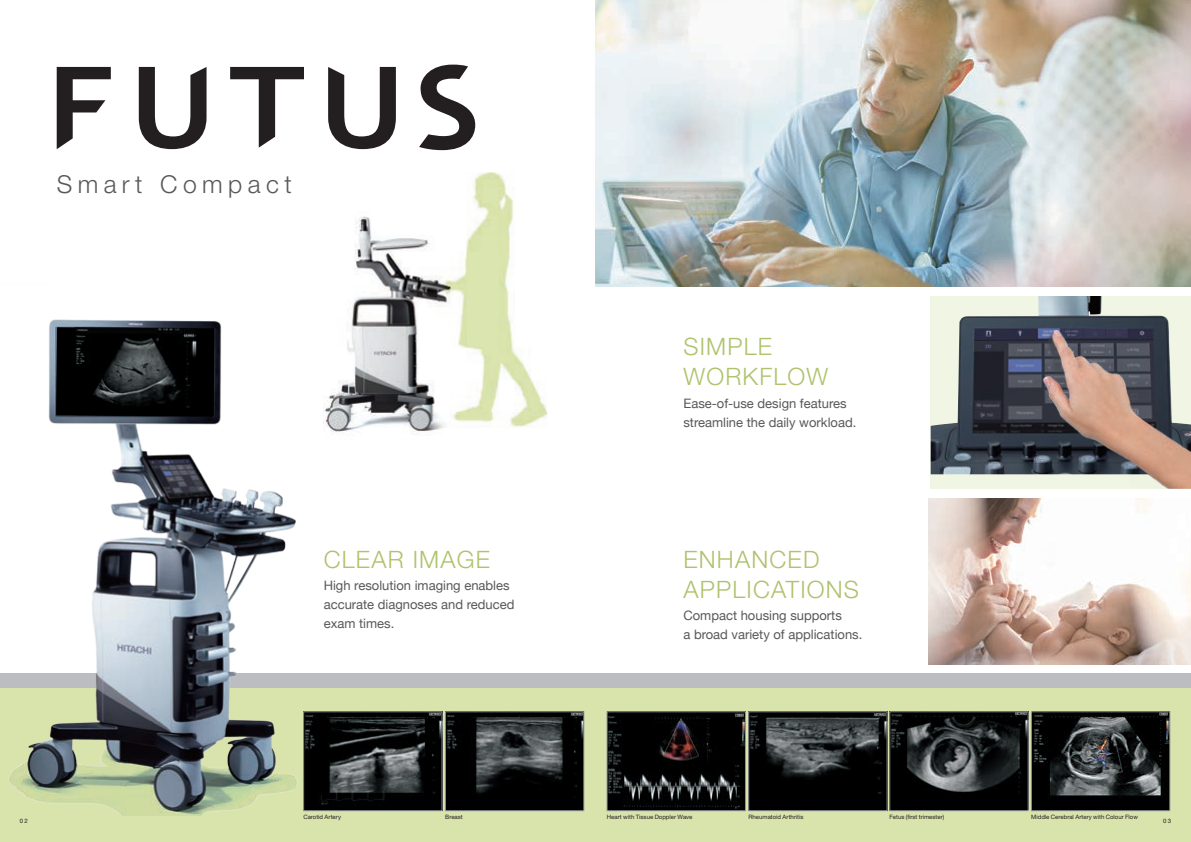
<style>
.page{position:relative;width:1191px;height:842px;background:#fff}
.page>*{position:absolute;margin:0;border:0;box-sizing:border-box;transform-origin:0 0}
.t1{font:300 24.7px "Helvetica Neue";letter-spacing:.22em;color:#57585a}
.t2{font:300 24px/30px "Helvetica Neue";letter-spacing:.05em;color:#afc26c}
.t3{font:13px/19px "Helvetica Neue";color:#57585a}
.t4{font:6px "Helvetica Neue";color:#231f20}
</style>
<div class="page">
<img style="left:324px;top:173px;width:224px;height:262px">
<img style="left:928px;top:498px;width:263px;height:166px">
<img style="left:595px;top:0;width:596px;height:287px">
<div style="left:0;top:681px;width:1191px;height:161px;background:#d9e3ac"></div>
<svg style="left:57px;top:67px;width:54px;height:82px"></svg>
<svg style="left:139px;top:67px;width:67px;height:82px"></svg>
<svg style="left:328px;top:67px;width:68px;height:82px"></svg>
<svg style="left:230px;top:67px;width:74px;height:81px"></svg>
<svg style="left:419px;top:65px;width:56px;height:85px"></svg>
<div style="left:930px;top:296px;width:261px;height:193px;background:#f1f6e4"></div>
<img style="left:930px;top:296px;width:239px;height:178px">
<img style="left:1028px;top:329px;width:163px;height:160px">
<img style="left:447px;top:713px;width:135px;height:96px">
<div style="left:445px;top:711px;width:139px;height:100px;border:1px solid #939598"></div>
<img style="left:307px;top:713px;width:133px;height:96px">
<div style="left:303px;top:711px;width:139px;height:100px;border:1px solid #939598"></div>
<img style="left:891px;top:713px;width:135px;height:96px">
<div style="left:889px;top:711px;width:139px;height:100px;border:1px solid #939598"></div>
<img style="left:609px;top:713px;width:134px;height:96px">
<div style="left:607px;top:711px;width:138px;height:100px;border:1px solid #939598"></div>
<img style="left:750px;top:713px;width:135px;height:96px">
<div style="left:748px;top:711px;width:139px;height:100px;border:1px solid #939598"></div>
<img style="left:1033px;top:713px;width:135px;height:96px">
<div style="left:1031px;top:711px;width:139px;height:100px;border:1px solid #939598"></div>
<div style="left:0;top:674px;width:1191px;height:14px;background:#bcbdc0"></div>
<img style="left:0;top:319px;width:307px;height:496px">
<div style="left:56px;top:327px;width:158px;height:89px;background:#000"></div>
<img style="left:74px;top:327px;width:122px;height:89px">
<h1 class="t1" style="left:57px;top:169px;width:236px">Smart Compact</h1>
<h2 class="t2" style="left:324px;top:544px;width:168px">CLEAR IMAGE</h2>
<p class="t3" style="left:324px;top:577px;width:192px">High resolution imaging enables accurate diagnoses and reduced exam times.</p>
<h2 class="t2" style="left:683px;top:331px;width:146px">SIMPLE<br>WORKFLOW</h2>
<p class="t3" style="left:683px;top:394px;width:174px">Ease-of-use design features streamline the daily workload.</p>
<h2 class="t2" style="left:683px;top:544px;width:177px">ENHANCED<br>APPLICATIONS</h2>
<p class="t3" style="left:683px;top:607px;width:180px">Compact housing supports<br>a broad variety of applications.</p>
<p class="t4" style="left:303px;top:813px;width:39px">Carotid Artery</p>
<p class="t4" style="left:445px;top:813px;width:19px">Breast</p>
<p class="t4" style="left:607px;top:813px;width:87px">Heart with Tissue Doppler Wave</p>
<p class="t4" style="left:748px;top:813px;width:57px">Rheumatoid Arthritis</p>
<p class="t4" style="left:889px;top:813px;width:56px">Fetus (first trimester)</p>
<p class="t4" style="left:1031px;top:813px;width:108px">Middle Cerebral Artery with Colour Flow</p>
<p class="t4" style="left:20px;top:817px;width:9px">02</p>
<p class="t4" style="left:1163px;top:817px;width:9px">03</p>
</div>
